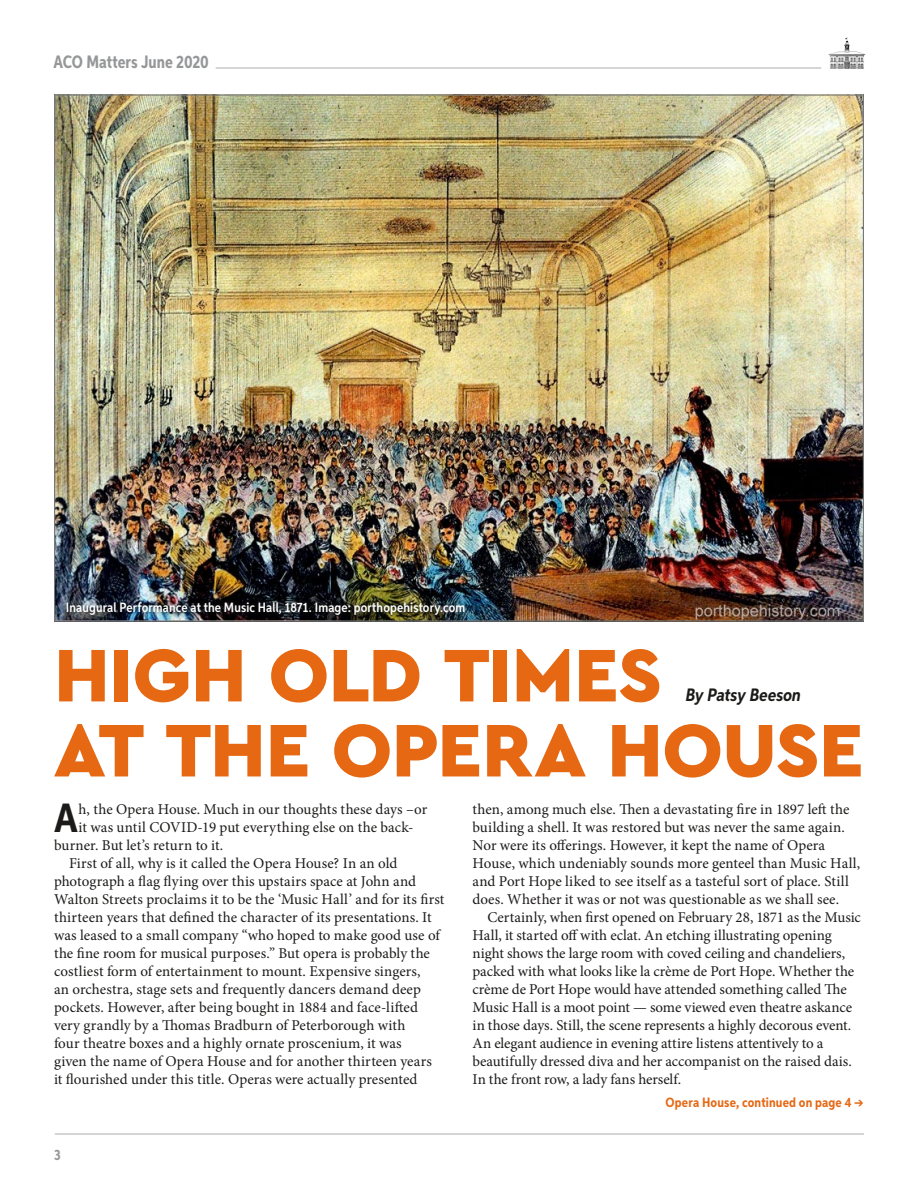
<style>
.page{position:relative;width:918px;height:1188px;background:#fff}
.page>*{position:absolute;margin:0;border:0;box-sizing:border-box;transform-origin:0 0}
.t1{font:900 78px/75px "Cera Pro";letter-spacing:-.01em;color:#e66813}
.t2{font:700 40.95px "Aspira X Nar";color:#1c1b1a}
.t3{font:700 18px "Aspira XX Nar";letter-spacing:-.005em;color:#969798}
.t4{font:italic 700 18px "Aspira X Nar";letter-spacing:-.005em;color:#1c1b1a}
.t5{font:15px/18px "Minion Pro";color:#1c1b1a}
.t6{font:700 15px "Aspira XX Nar";color:#969798}
.t7{font:600 13.5px "Aspira X Nar";letter-spacing:.01em;color:#fff}
.t8{font:700 13.5px "Aspira X Nar";letter-spacing:.01em;color:#e66813}
</style>
<div class="page">
<hr style="left:55px;top:1133px;width:809px;height:2px;background:#b5b6b7">
<hr style="left:216px;top:67px;width:605px;height:2px;background:#b5b6b7">
<img style="left:56px;top:96px;width:806px;height:524px">
<div style="left:61px;top:597px;width:409px;height:23px;background:#1c1b1a;opacity:.95"></div>
<p class="t3" style="left:54px;top:51px;width:157px">ACO Matters June 2020</p>
<p class="t7" style="left:66px;top:600px;width:401px">Inaugural Performance at the Music Hall, 1871. Image: porthopehistory.com</p>
<h1 class="t1" style="left:54px;top:635px;width:811px">HIGH OLD TIMES<br>AT THE OPERA HOUSE</h1>
<p class="t4" style="left:686px;top:684px;width:117px">By Patsy Beeson</p>
<h2 class="t2" style="left:54px;top:793px;width:25px">A</h2>
<p class="t5" style="left:79px;top:800px;width:350px">h, the Opera House. Much in our thoughts these days –or</p>
<p class="t5" style="left:79px;top:818px;width:336px">it was until COVID-19 put everything else on the back-</p>
<p class="t5" style="left:54px;top:836px;width:171px">burner. But let’s return to it.</p>
<p class="t5" style="left:69px;top:854px;width:330px">First of all, why is it called the Opera House? In an old</p>
<p class="t5" style="left:54px;top:872px;width:364px">photograph a flag flying over this upstairs space at John and</p>
<p class="t5" style="left:54px;top:890px;width:392px">Walton Streets proclaims it to be the ‘Music Hall’ and for its first</p>
<p class="t5" style="left:54px;top:908px;width:379px">thirteen years that defined the character of its presentations. It</p>
<p class="t5" style="left:54px;top:926px;width:388px">was leased to a small company “who hoped to make good use of</p>
<p class="t5" style="left:54px;top:944px;width:378px">the fine room for musical purposes.” But opera is probably the</p>
<p class="t5" style="left:54px;top:962px;width:368px">costliest form of entertainment to mount. Expensive singers,</p>
<p class="t5" style="left:54px;top:980px;width:368px">an orchestra, stage sets and frequently dancers demand deep</p>
<p class="t5" style="left:54px;top:998px;width:366px">pockets. However, after being bought in 1884 and face-lifted</p>
<p class="t5" style="left:54px;top:1016px;width:353px">very grandly by a Thomas Bradburn of Peterborough with</p>
<p class="t5" style="left:54px;top:1034px;width:349px">four theatre boxes and a highly ornate proscenium, it was</p>
<p class="t5" style="left:54px;top:1052px;width:379px">given the name of Opera House and for another thirteen years</p>
<p class="t5" style="left:54px;top:1070px;width:365px">it flourished under this title. Operas were actually presented</p>
<p class="t6" style="left:54px;top:1145px;width:8px">3</p>
<p class="t5" style="left:472px;top:800px;width:389px">then, among much else. Then a devastating fire in 1897 left the building a shell. It was restored but was never the same again.<br>Nor were its offerings. However, it kept the name of Opera House, which undeniably sounds more genteel than Music Hall, and Port Hope liked to see itself as a tasteful sort of place. Still does. Whether it was or not was questionable as we shall see.</p>
<p class="t5" style="left:472px;top:908px;width:390px;text-indent:15px">Certainly, when first opened on February 28, 1871 as the Music Hall, it started off with eclat. An etching illustrating opening night shows the large room with coved ceiling and chandeliers, packed with what looks like la crème de Port Hope. Whether the crème de Port Hope would have attended something called The Music Hall is a moot point — some viewed even theatre askance in those days. Still, the scene represents a highly decorous event.<br>An elegant audience in evening attire listens attentively to a beautifully dressed diva and her accompanist on the raised dais.<br>In the front row, a lady fans herself.</p>
<p class="t8" style="left:665px;top:1094px;width:200px">Opera House, continued on page 4 →</p>
</div>
